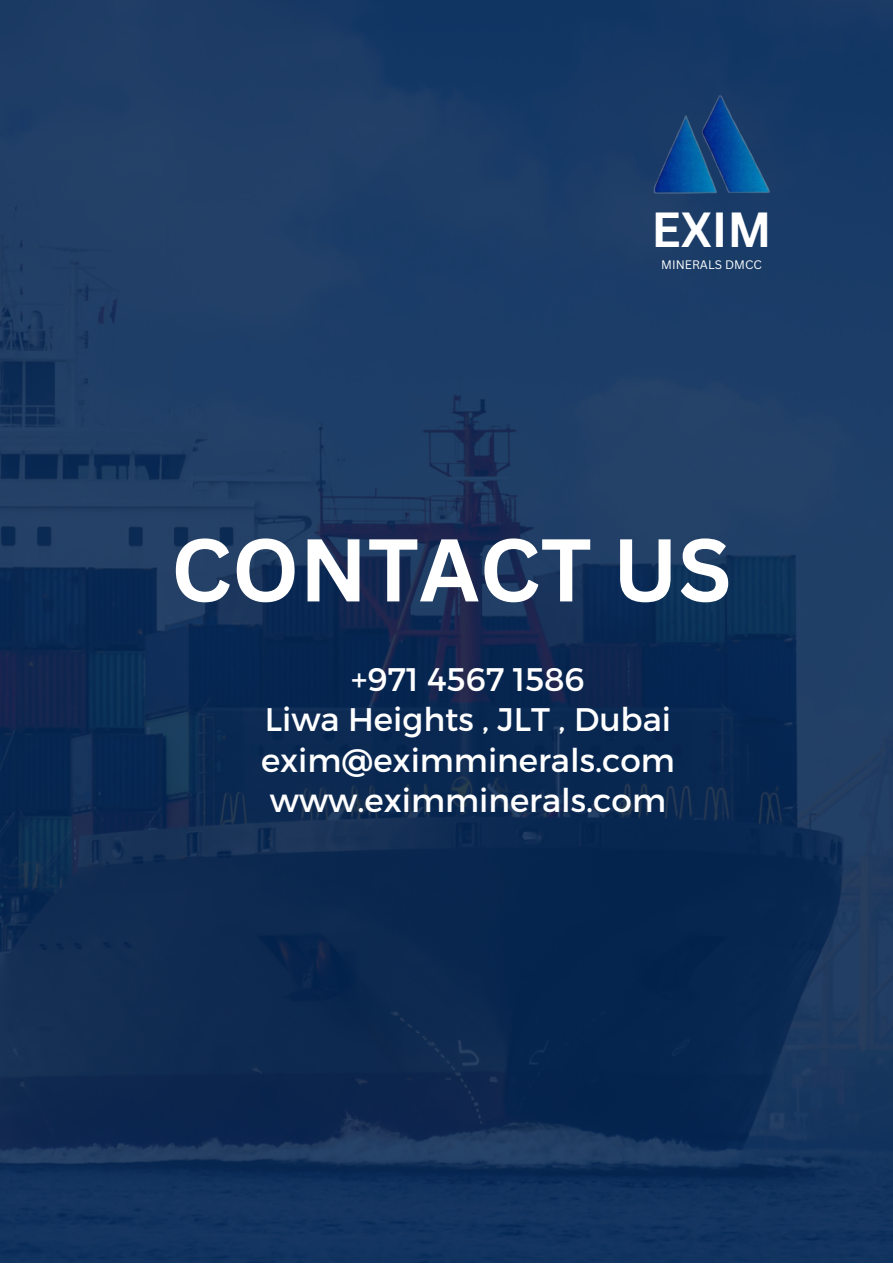
<style>
.page{position:relative;width:893px;height:1264px;background:#fff}
.page>*{position:absolute;margin:0;border:0;box-sizing:border-box;transform-origin:0 0}
.t1{font:700 86.85px "Canva Sans";color:#fff}
.t2{font:700 48px "Canva Sans";color:#fff}
.t3{font:32.7px/40.5px "Montserrat";color:#fff}
.t4{font:12px "Canva Sans";color:#fff}
</style>
<div class="page">
<img style="left:0;top:0;width:892px;height:1262px">
<img style="left:619px;top:89px;width:184px;height:113px">
<p class="t2" style="left:651px;top:196px;width:122px">EXIM</p>
<p class="t4" style="left:661px;top:256px;width:102px">MINERALS DMCC</p>
<p class="t1" style="left:171px;top:508px;width:562px">CONTACT US</p>
<p class="t3" style="left:351px;top:657px;width:235px">+971 4567 1586</p>
<p class="t3" style="left:265px;top:697px;width:408px">Liwa Heights , JLT , Dubai</p>
<p class="t3" style="left:261px;top:738px;width:415px">exim@eximminerals.com www.eximminerals.com</p>
</div>
